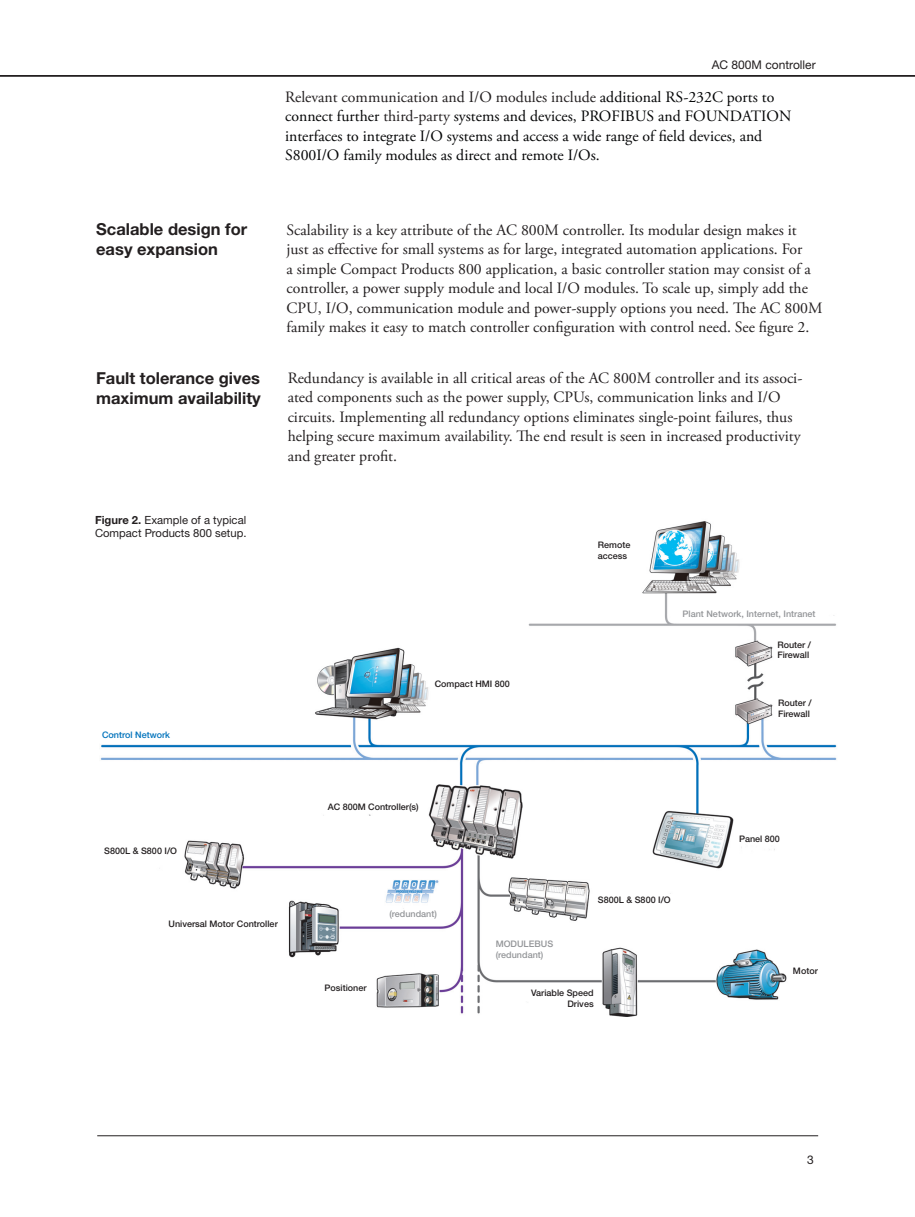
<style>
.page{position:relative;width:915px;height:1217px;background:#fff}
.page>*{position:absolute;margin:0;border:0;box-sizing:border-box;transform-origin:0 0}
.t1{font:700 16.5px/19.8px "Helvetica Neue";color:#231f20}
.t2{font:15.75px/19.5px "Adobe Garamond Pro";color:#231f20}
.t3{font:15.75px/19.5px "Adobe Garamond Pro";color:#040506}
.t4{font:12px "Helvetica Neue";color:#231f20}
.t5{font:11.25px/13.5px "Helvetica Neue";color:#231f20}
.t6{font:500 9px/10.8px "Helvetica Neue";color:#231f20}
.t7{font:500 9px/10.8px "Helvetica Neue";color:#939598}
.t8{font:500 9px "Helvetica Neue";color:#0073bc}
.s1{color:#231f20}
.s2{font-weight:700}
</style>
<div class="page">
<hr style="left:0;top:75px;width:914px;height:1px;background:#231f20">
<hr style="left:97px;top:1135px;width:720px;height:1px;background:#231f20">
<img style="left:100px;top:521px;width:737px;height:494px">
<p class="t4" style="left:711px;top:61px;width:105px">AC 800M controller</p>
<p class="t1" style="left:96px;top:221px;width:152px">Scalable design for easy expansion</p>
<p class="t3" style="left:285px;top:88px;width:507px"><span class="s1">Relevant communication and I/O modules include</span> additional RS-232C ports to connect further <span class="s1">third-party</span> systems and devices, PROFIBUS and FOUNDATION interfaces to integrate I/O systems and access a wide range of field devices, and S800I/O family modules as direct and remote I/Os.</p>
<p class="t2" style="left:286px;top:221px;width:537px">Scalability is a key attribute of the AC 800M controller. Its modular design makes it just as effective for small systems as for large, integrated automation applications. For<br>a simple Compact Products 800 application, a basic controller station may consist of a controller, a power supply module and local I/O modules. To scale up, simply add the CPU, I/O, communication module and power-supply options you need. The AC 800M family makes it easy to match controller configuration with control need. See figure 2.</p>
<p class="t1" style="left:96px;top:370px;width:166px">Fault tolerance gives maximum availability</p>
<p class="t2" style="left:287px;top:369px;width:516px">Redundancy is available in all critical areas of the AC 800M controller and its associ&shy;ated components such as the power supply, CPUs, communication links and I/O circuits. Implementing all redundancy options eliminates single-point failures, thus helping secure maximum availability. The end result is seen in increased productivity and greater profit.</p>
<p class="t5" style="left:95px;top:514px;width:153px"><span class="s2">Figure 2.</span> Example of a typical<br>Compact Products 800 setup.</p>
<p class="t8" style="left:102px;top:731px;width:69px">Control Network</p>
<p class="t6" style="left:104px;top:846px;width:74px">S800L &amp; S800 I/O</p>
<p class="t6" style="left:168px;top:918px;width:111px">Universal Motor Controller</p>
<p class="t6" style="left:434px;top:679px;width:77px">Compact HMI 800</p>
<p class="t6" style="left:597px;top:540px;width:34px">Remote access</p>
<p class="t7" style="left:682px;top:609px;width:134px">Plant Network, Internet, Intranet</p>
<p class="t6" style="left:777px;top:639px;width:35px">Router /<br>Firewall</p>
<p class="t6" style="left:777px;top:698px;width:35px">Router /<br>Firewall</p>
<p class="t6" style="left:327px;top:802px;width:93px">AC 800M Controller(s)</p>
<p class="t7" style="left:389px;top:909px;width:49px">(redundant)</p>
<p class="t6" style="left:324px;top:983px;width:44px">Positioner</p>
<p class="t7" style="left:495px;top:938px;width:59px">MODULEBUS (redundant)</p>
<p class="t6" style="left:597px;top:895px;width:74px">S800L &amp; S800 I/O</p>
<p class="t6" style="left:531px;top:988px;width:64px;text-align:right">Variable Speed<br>Drives</p>
<p class="t6" style="left:738px;top:834px;width:42px">Panel 800</p>
<p class="t6" style="left:792px;top:966px;width:26px">Motor</p>
<p class="t4" style="left:807px;top:1154px;width:8px">3</p>
</div>
